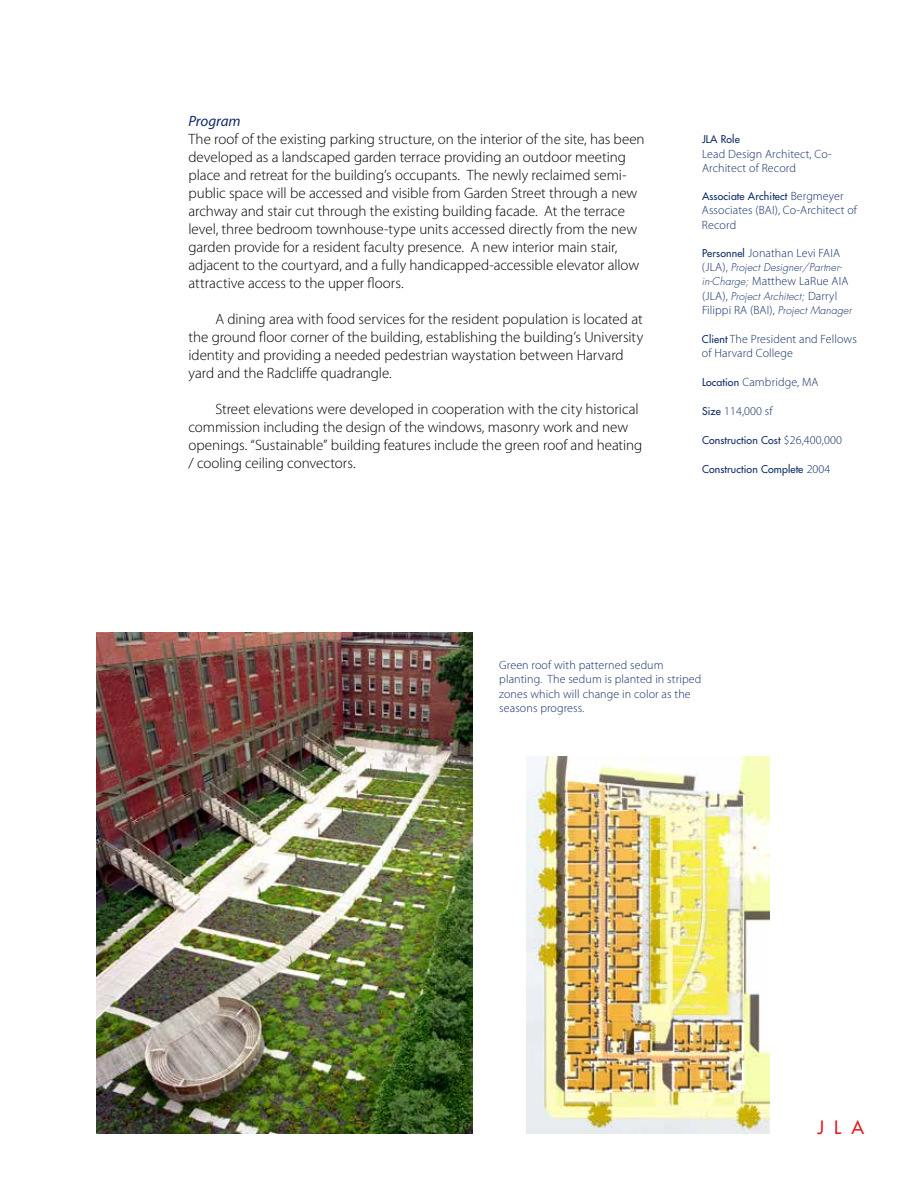
<style>
.page{position:relative;width:918px;height:1188px;background:#fff}
.page>*{position:absolute;margin:0;border:0;box-sizing:border-box;transform-origin:0 0}
.t1{font:18px "Futura";color:#e31b23}
.t2{font:300 15px/18px "Myriad Pro";letter-spacing:-.005em;color:#000}
.t3{font:italic 15px "Myriad Pro";letter-spacing:-.005em;color:#102d66}
.t4{font:300 12px/14.4px "Myriad Pro";letter-spacing:.01em;color:#102d66}
.t5{font:10.5px "Futura";letter-spacing:.01em;color:#102d66}
.t6{font:italic 300 10.5px "Futura";letter-spacing:.01em;color:#102d66}
.s1{font-family:"Myriad Pro";font-weight:300;font-size:12px}
.s2{font-family:"Futura";font-weight:400;font-size:10.5px}
.s3{font-family:"Myriad Pro";font-style:normal;font-size:12px}
.s4{font-family:"Futura";font-style:italic;font-size:10.5px}
</style>
<div class="page">
<img style="left:526px;top:756px;width:243px;height:378px">
<img style="left:97px;top:633px;width:375px;height:501px">
<p class="t3" style="left:188px;top:112px;width:54px">Program</p>
<p class="t2" style="left:188px;top:131px;width:458px">The roof of the existing parking structure, on the interior of the site, has been developed as a landscaped garden terrace providing an outdoor meeting place and retreat for the building’s occupants. The newly reclaimed semi&shy;public space will be accessed and visible from Garden Street through a new archway and stair cut through the existing building facade. At the terrace level, three bedroom townhouse-type units accessed directly from the new garden provide for a resident faculty presence. A new interior main stair, adjacent to the courtyard, and a fully handicapped-accessible elevator allow attractive access to the upper floors.</p>
<p class="t2" style="left:188px;top:311px;width:456px;text-indent:27px">A dining area with food services for the resident population is located at the ground floor corner of the building, establishing the building’s University identity and providing a needed pedestrian waystation between Harvard yard and the Radcliffe quadrangle.</p>
<p class="t2" style="left:188px;top:401px;width:455px;text-indent:27px">Street elevations were developed in cooperation with the city historical commission including the design of the windows, masonry work and new openings. “Sustainable” building features include the green roof and heating / cooling ceiling convectors.</p>
<p class="t5" style="left:702px;top:133px;width:39px">JLA Role</p>
<p class="t4" style="left:702px;top:147px;width:131px">Lead Design Architect, Co-<br>Architect of Record</p>
<p class="t5" style="left:702px;top:190px;width:143px">Associate Architect <span class="s1">Bergmeyer</span></p>
<p class="t4" style="left:702px;top:203px;width:157px">Associates (BAI), Co-Architect of<br>Record</p>
<p class="t4" style="left:702px;top:246px;width:140px"><span class="s2">Personnel</span> Jonathan Levi FAIA</p>
<p class="t6" style="left:702px;top:261px;width:141px"><span class="s3">(JLA),</span> Project Designer/Partner-</p>
<p class="t4" style="left:702px;top:274px;width:148px"><span class="s4">in-Charge;</span> Matthew LaRue AIA</p>
<p class="t6" style="left:702px;top:290px;width:137px"><span class="s3">(JLA),</span> Project Architect; <span class="s3">Darryl</span></p>
<p class="t4" style="left:702px;top:303px;width:151px">Filippi RA (BAI), <span class="s4">Project Manager</span></p>
<p class="t4" style="left:702px;top:332px;width:156px"><span class="s2">Client</span> The President and Fellows of Harvard College</p>
<p class="t4" style="left:702px;top:375px;width:118px"><span class="s2">Location</span> Cambridge, MA</p>
<p class="t4" style="left:702px;top:404px;width:72px"><span class="s2">Size</span> 114,000 sf</p>
<p class="t5" style="left:702px;top:433px;width:141px">Construction Cost <span class="s1">$26,400,000</span></p>
<p class="t5" style="left:702px;top:462px;width:130px">Construction Complete <span class="s1">2004</span></p>
<p class="t4" style="left:499px;top:658px;width:204px">Green roof with patterned sedum planting. The sedum is planted in striped zones which will change in color as the seasons progress.</p>
<p class="t1" style="left:817px;top:1116px;width:48px">JLA</p>
</div>
